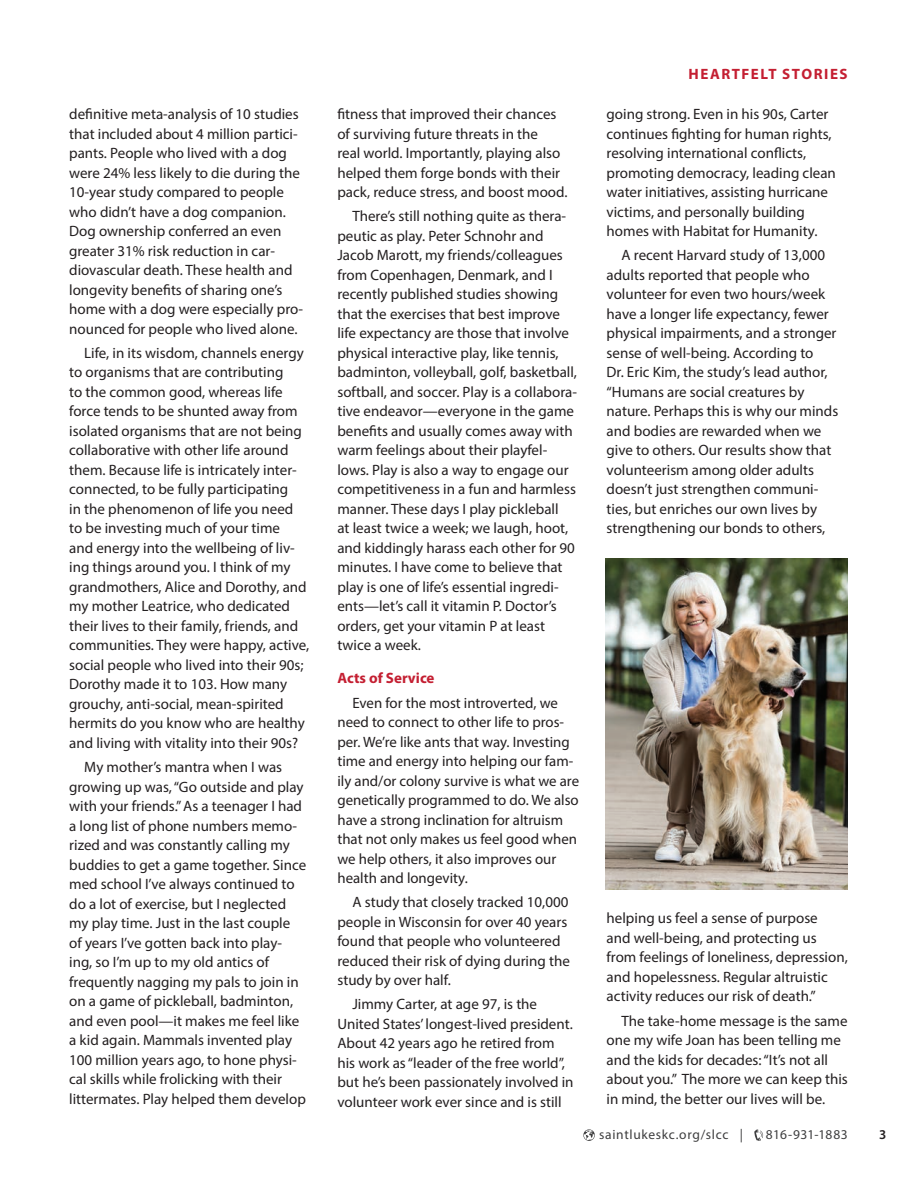
<style>
.page{position:relative;width:918px;height:1188px;background:#fff}
.page>*{position:absolute;margin:0;border:0;box-sizing:border-box;transform-origin:0 0}
.t1{font:15px/19.5px "Myriad Pro";color:#231f20}
.t2{font:700 15px "Myriad Pro";letter-spacing:.09em;color:#c41f32}
.t3{font:700 15px "Myriad Pro";color:#c41f32}
.t4{font:13.5px "Myriad Pro";letter-spacing:.05em;color:#3e3e3f}
.t5{font:13.5px "Myriad Pro";letter-spacing:.015em;color:#3e3e3f}
.t6{font:600 13.5px "Myriad Pro";color:#231f20}
</style>
<div class="page">
<svg style="left:583px;top:1129px;width:12px;height:12px"></svg>
<svg style="left:754px;top:1129px;width:9px;height:12px"></svg>
<img style="left:605px;top:559px;width:243px;height:331px">
<p class="t1" style="left:69px;top:104px;width:235px">definitive meta-analysis of 10 studies that included about 4 million partici&shy;pants. People who lived with a dog were 24% less likely to die during the 10-year study compared to people who didn’t have a dog companion.<br>Dog ownership conferred an even greater 31% risk reduction in car&shy;diovascular death. These health and longevity benefits of sharing one’s home with a dog were especially pro&shy;nounced for people who lived alone.</p>
<p class="t1" style="left:69px;top:343px;width:242px;text-indent:15px">Life, in its wisdom, channels energy to organisms that are contributing<br>to the common good, whereas life force tends to be shunted away from isolated organisms that are not being collaborative with other life around them. Because life is intricately inter&shy;connected, to be fully participating<br>in the phenomenon of life you need to be investing much of your time<br>and energy into the wellbeing of liv&shy;ing things around you. I think of my grandmothers, Alice and Dorothy, and my mother Leatrice, who dedicated their lives to their family, friends, and communities. They were happy, active, social people who lived into their 90s; Dorothy made it to 103. How many grouchy, anti-social, mean-spirited hermits do you know who are healthy and living with vitality into their 90s?</p>
<p class="t1" style="left:69px;top:757px;width:239px;text-indent:15px">My mother’s mantra when I was growing up was, “Go outside and play with your friends.” As a teenager I had a long list of phone numbers memo&shy;rized and was constantly calling my buddies to get a game together. Since med school I’ve always continued to do a lot of exercise, but I neglected my play time. Just in the last couple of years I’ve gotten back into play&shy;ing, so I’m up to my old antics of frequently nagging my pals to join in on a game of pickleball, badminton, and even pool—it makes me feel like a kid again. Mammals invented play 100 million years ago, to hone physi&shy;cal skills while frolicking with their littermates. Play helped them develop</p>
<p class="t1" style="left:337px;top:104px;width:232px">fitness that improved their chances of surviving future threats in the<br>real world. Importantly, playing also helped them forge bonds with their pack, reduce stress, and boost mood.</p>
<p class="t1" style="left:337px;top:206px;width:241px;text-indent:15px">There’s still nothing quite as thera&shy;peutic as play. Peter Schnohr and Jacob Marott, my friends/colleagues from Copenhagen, Denmark, and I recently published studies showing that the exercises that best improve life expectancy are those that involve physical interactive play, like tennis, badminton, volleyball, golf, basketball, softball, and soccer. Play is a collabora&shy;tive endeavor—everyone in the game benefits and usually comes away with warm feelings about their playfel&shy;lows. Play is also a way to engage our competitiveness in a fun and harmless manner. These days I play pickleball<br>at least twice a week; we laugh, hoot, and kiddingly harass each other for 90 minutes. I have come to believe that play is one of life’s essential ingredi&shy;ents—let’s call it vitamin P. Doctor’s orders, get your vitamin P at least twice a week.</p>
<p class="t3" style="left:337px;top:669px;width:99px">Acts of Service</p>
<p class="t1" style="left:337px;top:693px;width:243px;text-indent:15px">Even for the most introverted, we need to connect to other life to pros&shy;per. We’re like ants that way. Investing time and energy into helping our fam&shy;ily and/or colony survive is what we are genetically programmed to do. We also have a strong inclination for altruism that not only makes us feel good when we help others, it also improves our health and longevity.</p>
<p class="t1" style="left:337px;top:892px;width:234px;text-indent:15px">A study that closely tracked 10,000 people in Wisconsin for over 40 years found that people who volunteered reduced their risk of dying during the study by over half.</p>
<p class="t1" style="left:337px;top:994px;width:238px;text-indent:15px">Jimmy Carter, at age 97, is the United States’ longest-lived president.<br>About 42 years ago he retired from his work as “leader of the free world”, but he’s been passionately involved in volunteer work ever since and is still</p>
<p class="t2" style="left:689px;top:64px;width:161px">HEARTFELT STORIES</p>
<p class="t1" style="left:607px;top:104px;width:231px">going strong. Even in his 90s, Carter continues fighting for human rights, resolving international conflicts, promoting democracy, leading clean water initiatives, assisting hurricane victims, and personally building homes with Habitat for Humanity.</p>
<p class="t1" style="left:607px;top:245px;width:233px;text-indent:15px">A recent Harvard study of 13,000 adults reported that people who volunteer for even two hours/week have a longer life expectancy, fewer physical impairments, and a stronger sense of well-being. According to<br>Dr. Eric Kim, the study’s lead author, “Humans are social creatures by nature. Perhaps this is why our minds and bodies are rewarded when we give to others. Our results show that volunteerism among older adults doesn’t just strengthen communi&shy;ties, but enriches our own lives by strengthening our bonds to others,</p>
<p class="t1" style="left:607px;top:908px;width:243px">helping us feel a sense of purpose<br>and well-being, and protecting us from feelings of loneliness, depression, and hopelessness. Regular altruistic activity reduces our risk of death.”</p>
<p class="t1" style="left:607px;top:1011px;width:243px;text-indent:15px">The take-home message is the same one my wife Joan has been telling me and the kids for decades: “It’s not all about you.” The more we can keep this in mind, the better our lives will be.</p>
<p class="t4" style="left:599px;top:1127px;width:145px">saintlukeskc.org/slcc |</p>
<p class="t5" style="left:766px;top:1127px;width:83px">816-931-1883</p>
<p class="t6" style="left:879px;top:1126px;width:9px">3</p>
</div>
